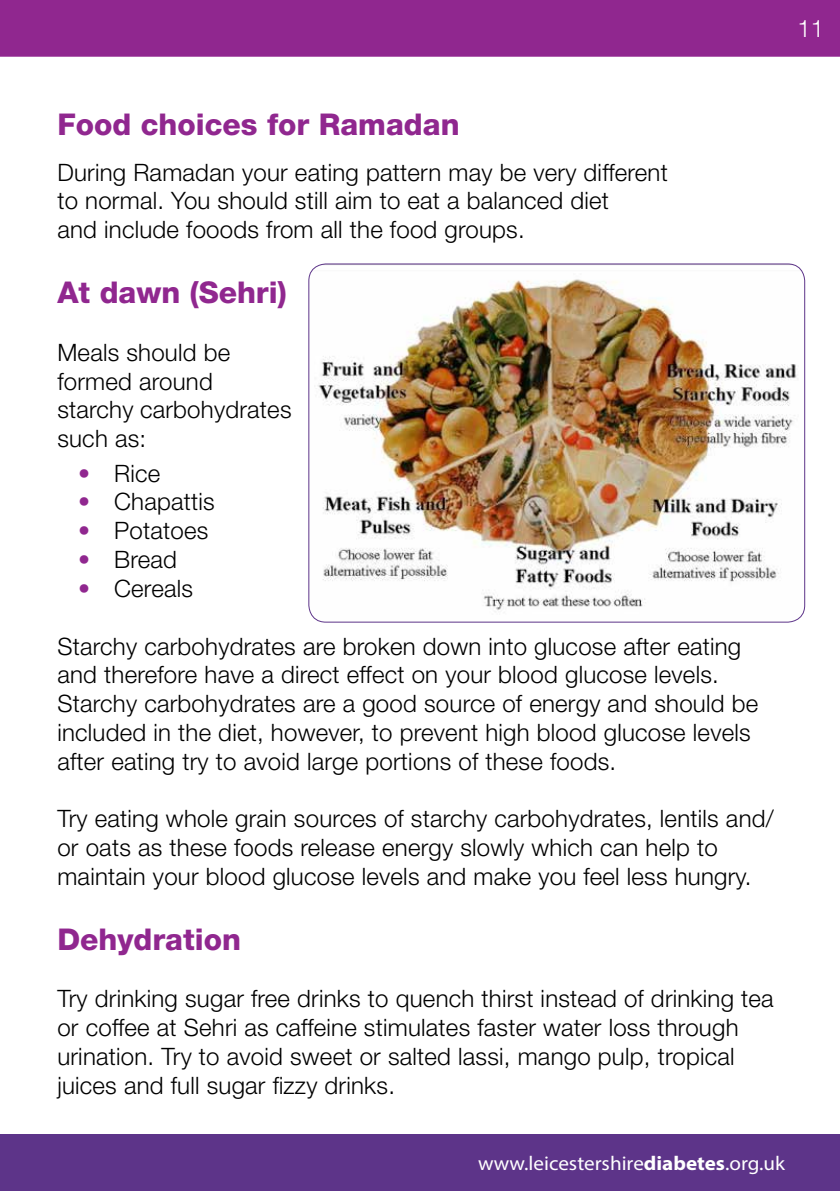
<style>
.page{position:relative;width:840px;height:1191px;background:#fff}
.page>*{position:absolute;margin:0;border:0;box-sizing:border-box;transform-origin:0 0}
.t1{font:800 30px "Helvetica Neue LT Std";color:#90278f}
.t2{font:300 24px/28.8px "Helvetica Neue LT Std";letter-spacing:.01em;color:#000}
.t3{font:300 24px "Helvetica Neue LT Std";color:#fff}
.t4{font:20px "Myriad Pro";color:#fff;scale:1.05 1}
.s1{font-weight:700;color:#90278f}
.s2{font-weight:700}
</style>
<div class="page">
<div style="left:0;top:1134px;width:839px;height:57px;background:#5d3489"></div>
<div style="left:0;top:0;width:839px;height:57px;background:#90278f"></div>
<img style="left:309px;top:264px;width:495px;height:358px">
<p class="t3" style="left:797px;top:14px;width:28px">11</p>
<p class="t1" style="left:57px;top:106px;width:403px">Food choices for Ramadan</p>
<p class="t2" style="left:57px;top:157px;width:611px">During Ramadan your eating pattern may be very different to normal. You should still aim to eat a balanced diet<br>and include fooods from all the food groups.</p>
<p class="t1" style="left:57px;top:274px;width:230px">At dawn (Sehri)</p>
<p class="t2" style="left:57px;top:337px;width:235px">Meals should be formed around starchy carbohydrates such as:</p>
<p class="t2" style="left:78px;top:458px;width:84px"><span class="s1">•</span> Rice</p>
<p class="t2" style="left:78px;top:487px;width:138px"><span class="s1">•</span> Chapattis</p>
<p class="t2" style="left:78px;top:516px;width:132px"><span class="s1">•</span> Potatoes</p>
<p class="t2" style="left:78px;top:544px;width:100px"><span class="s1">•</span> Bread</p>
<p class="t2" style="left:78px;top:573px;width:116px"><span class="s1">•</span> Cereals</p>
<p class="t2" style="left:57px;top:631px;width:702px">Starchy carbohydrates are broken down into glucose after eating and therefore have a direct effect on your blood glucose levels.<br>Starchy carbohydrates are a good source of energy and should be included in the diet, however, to prevent high blood glucose levels after eating try to avoid large portions of these foods.</p>
<p class="t2" style="left:57px;top:804px;width:717px">Try eating whole grain sources of starchy carbohydrates, lentils and/ or oats as these foods release energy slowly which can help to maintain your blood glucose levels and make you feel less hungry.</p>
<p class="t1" style="left:57px;top:921px;width:185px">Dehydration</p>
<p class="t2" style="left:57px;top:984px;width:717px">Try drinking sugar free drinks to quench thirst instead of drinking tea or coffee at Sehri as caffeine stimulates faster water loss through urination. Try to avoid sweet or salted lassi, mango pulp, tropical juices and full sugar fizzy drinks.</p>
<p class="t4" style="left:477px;top:1150px;width:294px">www.leicestershire<span class="s2">diabetes</span>.org.uk</p>
</div>
